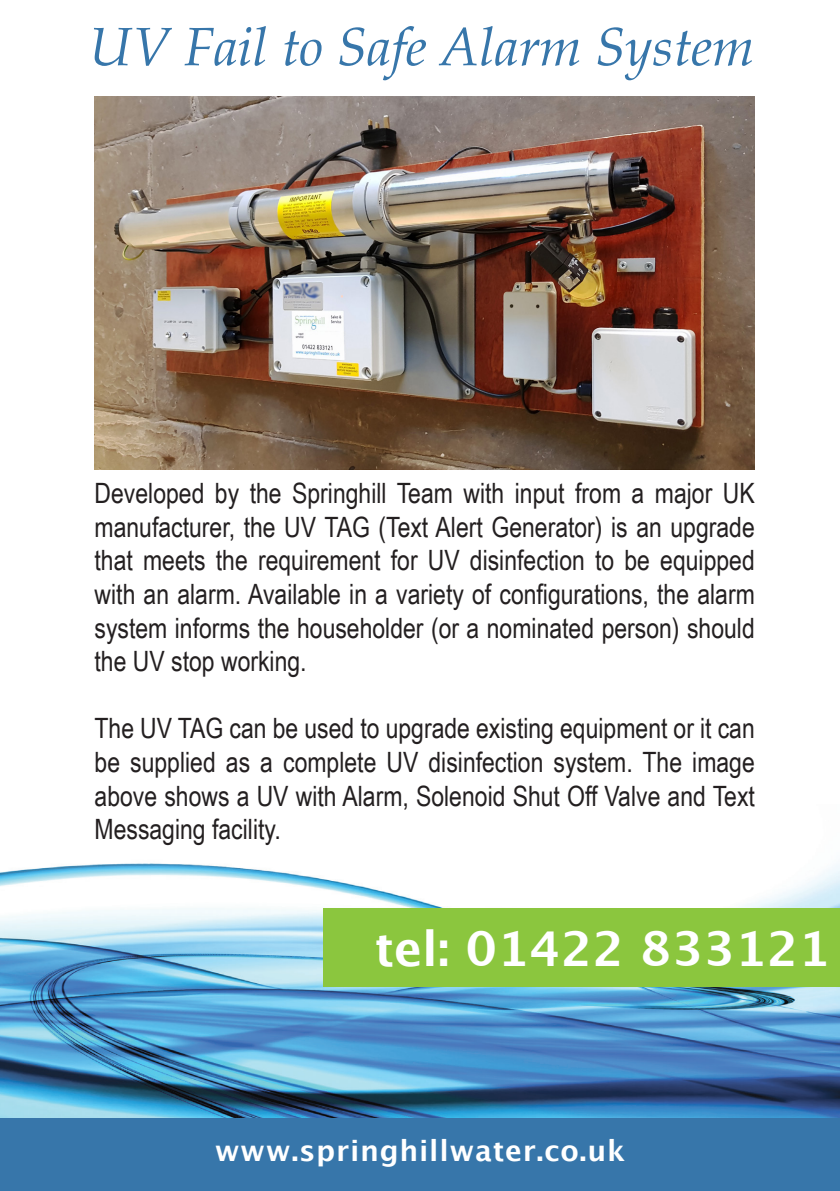
<style>
.page{position:relative;width:840px;height:1191px;background:#fff}
.page>*{position:absolute;margin:0;border:0;box-sizing:border-box;transform-origin:0 0}
.t1{font:italic 54px "Book Antiqua";color:#3776aa}
.t2{font:700 48px "Lucida Grande";color:#fff}
.t3{font:700 28.8px "Lucida Grande";letter-spacing:.025em;color:#fff}
.t4{font:28px/33.6px "Arial Narrow";color:#231f20;text-align:justify}
</style>
<div class="page">
<img style="left:0;top:863px;width:839px;height:256px">
<div style="left:0;top:1119px;width:839px;height:72px;background:#3776aa"></div>
<div style="left:323px;top:908px;width:516px;height:78px;background:#8bc63e"></div>
<img style="left:94px;top:96px;width:660px;height:373px">
<p class="t1" style="left:89px;top:9px;width:666px">UV Fail to Safe Alarm System</p>
<p class="t4" style="left:94px;top:475px;width:661px">Developed by the Springhill Team with input from a major UK manufacturer, the UV TAG (Text Alert Generator) is an upgrade that meets the requirement for UV disinfection to be equipped with an alarm. Available in a variety of configurations, the alarm system informs the householder (or a nominated person) should the UV stop working.</p>
<p class="t4" style="left:94px;top:710px;width:661px">The UV TAG can be used to upgrade existing equipment or it can be supplied as a complete UV disinfection system. The image above shows a UV with Alarm, Solenoid Shut Off Valve and Text Messaging facility.</p>
<p class="t2" style="left:374px;top:910px;width:457px">tel: 01422 833121</p>
<p class="t3" style="left:214px;top:1127px;width:412px">www.springhillwater.co.uk</p>
</div>
